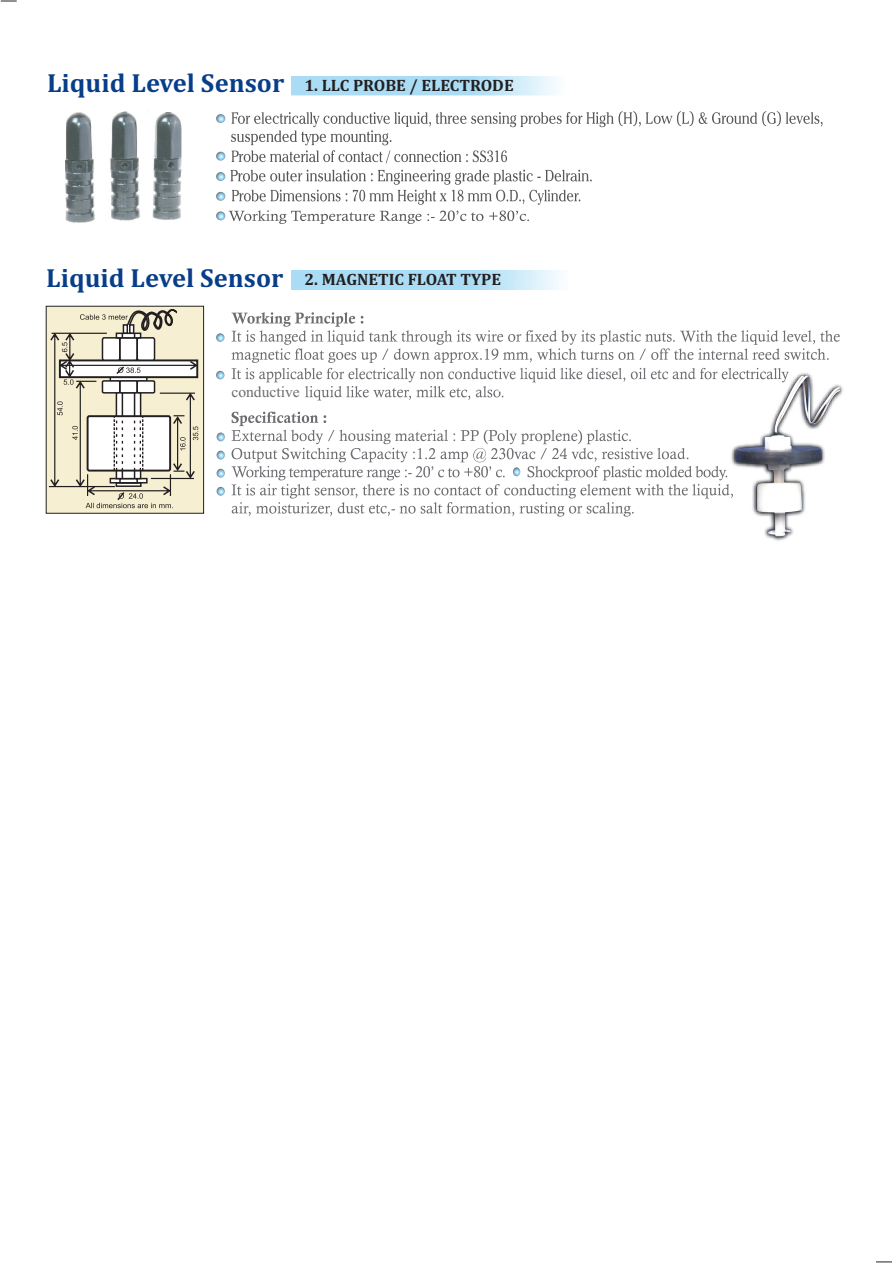
<style>
.page{position:relative;width:893px;height:1263px;background:#fff}
.page>*{position:absolute;margin:0;border:0;box-sizing:border-box;transform-origin:0 0}
.t1{font:700 26.55px "Cambria";color:#083e89}
.t2{font:23.55px "Angsana New";color:#6c6d70}
.t3{font:700 16.65px "Cambria";color:#231f20}
</style>
<div class="page">
<svg style="left:0;top:0;width:17px;height:2px"></svg>
<svg style="left:876px;top:1261px;width:16px;height:2px"></svg>
<img style="left:733px;top:385px;width:110px;height:156px">
<img style="left:735px;top:400px;width:91px;height:136px">
<img style="left:66px;top:111px;width:116px;height:111px">
<svg style="left:231px;top:111px;width:591px;height:52px"></svg>
<svg style="left:216px;top:114px;width:9px;height:9px"></svg>
<svg style="left:216px;top:152px;width:9px;height:9px"></svg>
<svg style="left:216px;top:170px;width:376px;height:54px"></svg>
<svg style="left:216px;top:333px;width:8px;height:9px"></svg>
<svg style="left:216px;top:371px;width:8px;height:8px"></svg>
<svg style="left:217px;top:433px;width:8px;height:8px"></svg>
<svg style="left:217px;top:451px;width:8px;height:8px"></svg>
<svg style="left:217px;top:469px;width:8px;height:9px"></svg>
<svg style="left:217px;top:487px;width:8px;height:9px"></svg>
<svg style="left:232px;top:412px;width:501px;height:105px"></svg>
<svg style="left:232px;top:312px;width:608px;height:88px"></svg>
<svg style="left:45px;top:305px;width:159px;height:209px"></svg>
<h1 class="t1" style="left:47px;top:72px;width:239px">Liquid Level Sensor</h1>
<p class="t3" style="left:304px;top:78px;width:211px">1. LLC PROBE / ELECTRODE</p>
<h1 class="t1" style="left:46px;top:266px;width:239px">Liquid Level Sensor</h1>
<p class="t3" style="left:304px;top:272px;width:198px">2. MAGNETIC FLOAT TYPE</p>
<h2 class="t2" style="left:232px;top:375px;width:70px">conductive</h2>
</div>
